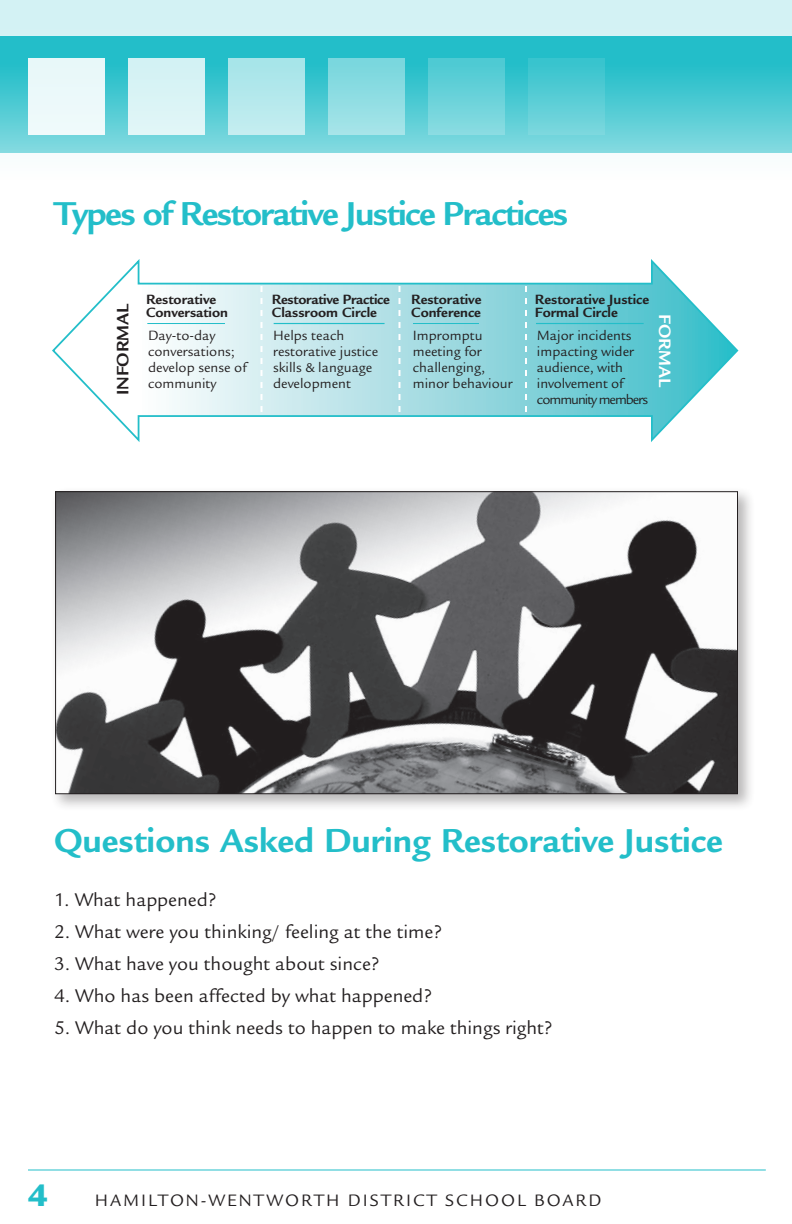
<style>
.page{position:relative;width:792px;height:1224px;background:#fff}
.page>*{position:absolute;margin:0;border:0;box-sizing:border-box;transform-origin:0 0}
.t1{font:700 36px "Legacy Sans Std";letter-spacing:-.005em;color:#23bec9}
.t2{font:700 36px "Legacy Sans Std";letter-spacing:-.04em;color:#23bec9}
.t3{font:900 34px "Legacy Sans Std";color:#23bec9}
.t4{font:20px "Legacy Sans Std";color:#231f20}
.t5{font:18px "Legacy Sans Std";letter-spacing:.11em;color:#231f20}
.t6{font:700 18px "Legacy Sans Std";color:#231f20}
.t7{font:700 18px "Legacy Sans Std";color:#fff}
.t8{font:14.6px/16px "Legacy Sans Std";color:#231f20}
.t9{font:700 14.6px/13.2px "Legacy Sans Std";color:#231f20}
</style>
<div class="page">
<div style="left:0;top:0;width:792px;height:36px;background:#d3f2f4"></div>
<hr style="left:28px;top:1169px;width:738px;height:1px;background:#23bec9">
<svg style="left:0;top:36px;width:792px;height:117px;background:#48c8d1"></svg>
<div style="left:28px;top:58px;width:77px;height:77px;background:#ecf9fa"></div>
<div style="left:128px;top:58px;width:77px;height:77px;background:#d9f4f5"></div>
<div style="left:228px;top:58px;width:77px;height:77px;background:linear-gradient(to bottom,#a4e4e8,#c5edf0)"></div>
<div style="left:328px;top:58px;width:77px;height:77px;background:linear-gradient(to bottom,#76d6dd,#a7e4e9)"></div>
<div style="left:428px;top:58px;width:77px;height:77px;background:linear-gradient(to bottom,#49c9d2,#8adce2)"></div>
<div style="left:528px;top:58px;width:77px;height:77px;background:linear-gradient(to bottom,#33c2cc,#7cd7de)"></div>
<div style="left:50px;top:487px;width:705px;height:324px;background:#231f20;opacity:.32"></div>
<img style="left:57px;top:493px;width:679px;height:299px">
<svg style="left:52px;top:259px;width:687px;height:183px"></svg>
<svg style="left:260px;top:286px;width:2px;height:132px"></svg>
<svg style="left:398px;top:286px;width:2px;height:132px"></svg>
<svg style="left:525px;top:286px;width:2px;height:132px"></svg>
<hr style="left:147px;top:323px;width:78px;height:1px;background:#23bec9">
<hr style="left:274px;top:323px;width:111px;height:1px;background:#23bec9">
<hr style="left:413px;top:323px;width:66px;height:1px;background:#23bec9">
<hr style="left:536px;top:323px;width:108px;height:1px;background:#23bec9">
<p class="t2" style="left:54px;top:192px;width:516px">Types of Restorative Justice Practices</p>
<p class="t6" style="left:112px;top:395px;width:93px;rotate:-90deg">INFORMAL</p>
<p class="t9" style="left:146px;top:293px;width:84px">Restorative<br>Conversation</p>
<p class="t8" style="left:148px;top:328px;width:100px">Day-to-day conversations; develop sense of community</p>
<p class="t8" style="left:273px;top:328px;width:107px">Helps teach restorative justice skills &amp; language development</p>
<p class="t8" style="left:413px;top:328px;width:101px">Impromptu meeting for challenging, minor behaviour</p>
<p class="t8" style="left:537px;top:328px;width:113px">Major incidents impacting wider audience, with involvement of community members</p>
<p class="t9" style="left:272px;top:293px;width:119px">Restorative Practice<br>Classroom Circle</p>
<p class="t9" style="left:411px;top:293px;width:72px">Restorative<br>Conference</p>
<p class="t9" style="left:535px;top:293px;width:116px">Restorative Justice<br>Formal Circle</p>
<p class="t7" style="left:675px;top:314px;width:74px;rotate:90deg">FORMAL</p>
<p class="t1" style="left:54px;top:820px;width:670px">Questions Asked During Restorative Justice</p>
<p class="t4" style="left:54px;top:888px;width:164px">1. What happened?</p>
<p class="t4" style="left:54px;top:920px;width:390px">2. What were you thinking/ feeling at the time?</p>
<p class="t4" style="left:54px;top:952px;width:327px">3. What have you thought about since?</p>
<p class="t4" style="left:54px;top:984px;width:380px">4. Who has been affected by what happened?</p>
<p class="t4" style="left:54px;top:1016px;width:500px">5. What do you think needs to happen to make things right?</p>
<h2 class="t3" style="left:28px;top:1175px;width:21px">4</h2>
<p class="t5" style="left:95px;top:1190px;width:508px">HAMILTON-WENTWORTH DISTRICT SCHOOL BOARD</p>
</div>
